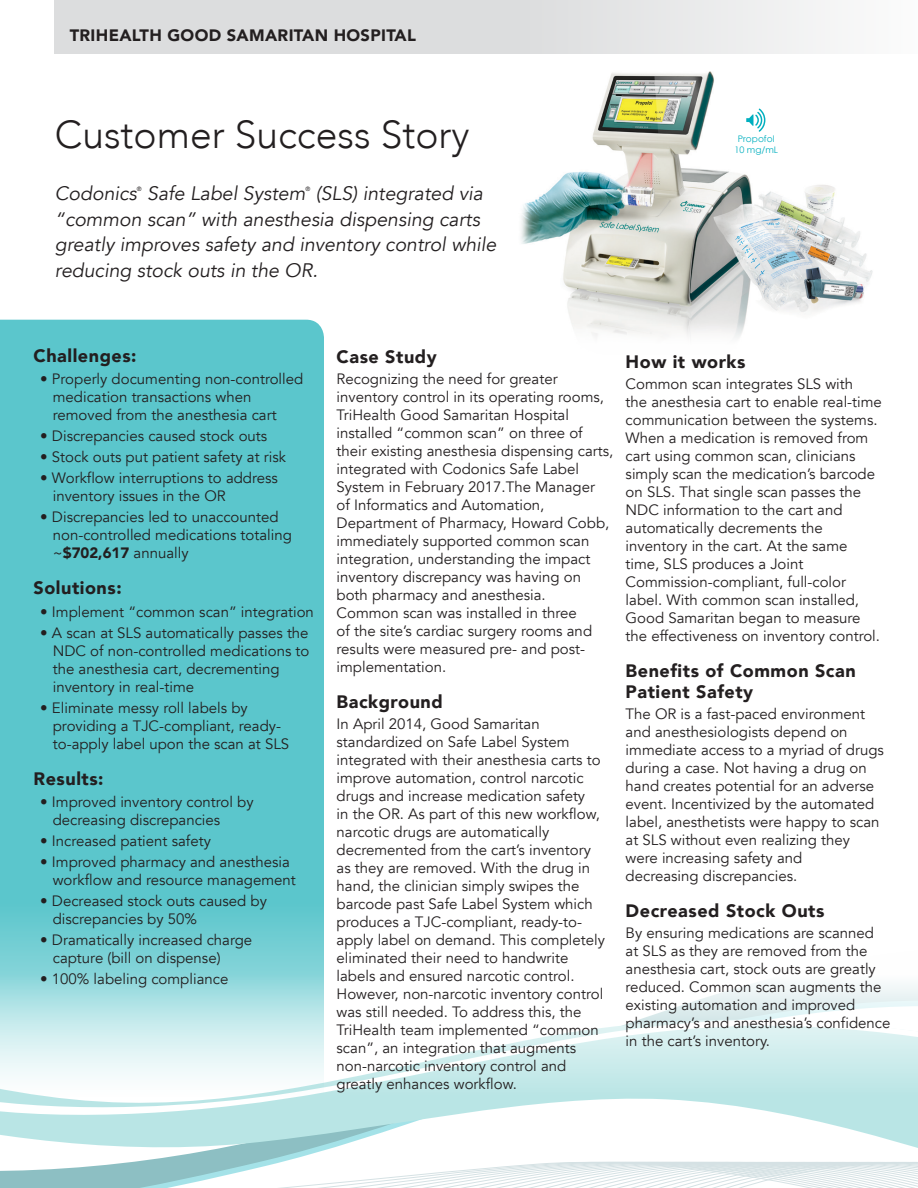
<style>
.page{position:relative;width:918px;height:1188px;background:#fff}
.page>*{position:absolute;margin:0;border:0;box-sizing:border-box;transform-origin:0 0}
.t1{font:300 39px "Avenir";color:#231f20}
.t2{font:italic 19.5px "Avenir";color:#231f20}
.t3{font:900 18px "Avenir";letter-spacing:.03em;color:#231f20}
.t4{font:900 16.5px "Avenir";letter-spacing:.02em;color:#231f20}
.t5{font:15px/18px "Avenir";color:#231f20}
.t6{font:9px "Century Gothic";color:#00afbf}
.t7{font:6.15px "Avenir";color:#231f20}
.s1{font-weight:900}
</style>
<div class="page">
<img style="left:521px;top:71px;width:352px;height:267px">
<div style="left:0;top:320px;width:324px;height:620px;background:#5bc6cc"></div>
<div style="left:54px;top:0;width:864px;height:54px;background:linear-gradient(to right,#d4d5d7,#f2f3f3)"></div>
<div style="left:0;top:940px;width:324px;height:7px;background:#73ced3"></div>
<svg style="left:0;top:947px;width:918px;height:61px"></svg>
<svg style="left:0;top:1008px;width:918px;height:180px"></svg>
<svg style="left:0;top:1014px;width:918px;height:109px"></svg>
<svg style="left:746px;top:109px;width:19px;height:23px"></svg>
<p class="t4" style="left:70px;top:21px;width:348px">TRIHEALTH GOOD SAMARITAN HOSPITAL</p>
<p class="t1" style="left:55px;top:112px;width:416px">Customer Success Story</p>
<p class="t2" style="left:55px;top:182px;width:83px">Codonics</p>
<p class="t7" style="left:137px;top:184px;width:6px">®</p>
<p class="t2" style="left:147px;top:182px;width:160px">Safe Label System</p>
<p class="t7" style="left:305px;top:184px;width:6px">®</p>
<p class="t2" style="left:316px;top:182px;width:169px">(SLS) integrated via</p>
<p class="t2" style="left:55px;top:207px;width:427px">“common scan” with anesthesia dispensing carts</p>
<p class="t2" style="left:55px;top:233px;width:443px">greatly improves safety and inventory control while</p>
<p class="t2" style="left:55px;top:258px;width:264px">reducing stock outs in the OR.</p>
<p class="t6" style="left:738px;top:134px;width:38px">Propofol</p>
<p class="t6" style="left:734px;top:144px;width:45px">10 mg/mL</p>
<p class="t3" style="left:34px;top:340px;width:105px">Challenges:</p>
<p class="t5" style="left:53px;top:370px;width:252px;text-indent:-13px">• Properly documenting non-controlled medication transactions when</p>
<p class="t5" style="left:53px;top:406px;width:225px">removed from the anesthesia cart</p>
<p class="t5" style="left:40px;top:427px;width:228px">• Discrepancies caused stock outs</p>
<p class="t5" style="left:40px;top:448px;width:247px">• Stock outs put patient safety at risk</p>
<p class="t5" style="left:53px;top:469px;width:227px;text-indent:-13px">• Workflow interruptions to address inventory issues in the OR</p>
<p class="t5" style="left:53px;top:508px;width:241px;text-indent:-13px">• Discrepancies led to unaccounted non-controlled medications totaling ~<span class="s1">$702,617</span> annually</p>
<p class="t3" style="left:34px;top:572px;width:90px">Solutions:</p>
<p class="t5" style="left:40px;top:603px;width:275px">• Implement “common scan” integration</p>
<p class="t5" style="left:53px;top:624px;width:258px;text-indent:-13px">• A scan at SLS automatically passes the NDC of non-controlled medications to the anesthesia cart, decrementing inventory in real-time</p>
<p class="t5" style="left:40px;top:699px;width:209px">• Eliminate messy roll labels by</p>
<p class="t5" style="left:53px;top:717px;width:230px">providing a TJC-compliant, ready-</p>
<p class="t5" style="left:53px;top:735px;width:238px">to-apply label upon the scan at SLS</p>
<p class="t3" style="left:34px;top:763px;width:72px">Results:</p>
<p class="t5" style="left:40px;top:793px;width:215px">• Improved inventory control by</p>
<p class="t5" style="left:53px;top:811px;width:169px">decreasing discrepancies</p>
<p class="t5" style="left:40px;top:832px;width:172px">• Increased patient safety</p>
<p class="t5" style="left:53px;top:853px;width:245px;text-indent:-13px">• Improved pharmacy and anesthesia workflow and resource management</p>
<p class="t5" style="left:40px;top:892px;width:228px">• Decreased stock outs caused by</p>
<p class="t5" style="left:53px;top:910px;width:146px">discrepancies by 50%</p>
<p class="t5" style="left:40px;top:931px;width:213px">• Dramatically increased charge</p>
<p class="t5" style="left:53px;top:949px;width:169px">capture (bill on dispense)</p>
<p class="t5" style="left:40px;top:970px;width:190px">• 100% labeling compliance</p>
<p class="t3" style="left:337px;top:341px;width:102px">Case Study</p>
<p class="t5" style="left:337px;top:370px;width:223px">Recognizing the need for greater</p>
<p class="t5" style="left:337px;top:388px;width:269px">inventory control in its operating rooms,<br>TriHealth Good Samaritan Hospital</p>
<p class="t5" style="left:337px;top:424px;width:278px">installed “common scan” on three of their existing anesthesia dispensing carts,</p>
<p class="t5" style="left:337px;top:460px;width:244px">integrated with Codonics Safe Label</p>
<p class="t5" style="left:337px;top:478px;width:260px">System in February 2017.The Manager</p>
<p class="t5" style="left:337px;top:496px;width:209px">of Informatics and Automation,</p>
<p class="t5" style="left:337px;top:514px;width:274px">Department of Pharmacy, Howard Cobb, immediately supported common scan integration, understanding the impact</p>
<p class="t5" style="left:337px;top:568px;width:246px">inventory discrepancy was having on both pharmacy and anesthesia.</p>
<p class="t5" style="left:337px;top:604px;width:257px">Common scan was installed in three of the site’s cardiac surgery rooms and results were measured pre- and post-</p>
<p class="t5" style="left:337px;top:658px;width:111px">implementation.</p>
<p class="t3" style="left:337px;top:686px;width:108px">Background</p>
<p class="t5" style="left:337px;top:715px;width:205px">In April 2014, Good Samaritan</p>
<p class="t5" style="left:337px;top:733px;width:266px">standardized on Safe Label System integrated with their anesthesia carts to improve automation, control narcotic drugs and increase medication safety in the OR. As part of this new workflow, narcotic drugs are automatically</p>
<p class="t5" style="left:337px;top:841px;width:256px">decremented from the cart’s inventory</p>
<p class="t5" style="left:337px;top:859px;width:258px">as they are removed. With the drug in hand, the clinician simply swipes the barcode past Safe Label System which produces a TJC-compliant, ready-to-</p>
<p class="t5" style="left:337px;top:931px;width:270px">apply label on demand. This completely eliminated their need to handwrite</p>
<p class="t5" style="left:337px;top:967px;width:268px">labels and ensured narcotic control.<br>However, non-narcotic inventory control was still needed. To address this, the TriHealth team implemented “common scan”, an integration that augments</p>
<p class="t5" style="left:337px;top:1057px;width:231px">non-narcotic inventory control and</p>
<p class="t5" style="left:337px;top:1075px;width:182px">greatly enhances workflow.</p>
<p class="t3" style="left:626px;top:346px;width:121px">How it works</p>
<p class="t5" style="left:626px;top:375px;width:229px">Common scan integrates SLS with</p>
<p class="t5" style="left:626px;top:393px;width:258px">the anesthesia cart to enable real-time communication between the systems.<br>When a medication is removed from cart using common scan, clinicians</p>
<p class="t5" style="left:626px;top:465px;width:251px">simply scan the medication’s barcode on SLS. That single scan passes the<br>NDC information to the cart and</p>
<p class="t5" style="left:626px;top:519px;width:199px">automatically decrements the</p>
<p class="t5" style="left:626px;top:537px;width:223px">inventory in the cart. At the same</p>
<p class="t5" style="left:626px;top:555px;width:179px">time, SLS produces a Joint</p>
<p class="t5" style="left:626px;top:573px;width:222px">Commission-compliant, full-color</p>
<p class="t5" style="left:626px;top:591px;width:237px">label. With common scan installed,<br>Good Samaritan began to measure</p>
<p class="t5" style="left:626px;top:627px;width:256px">the effectiveness on inventory control.</p>
<p class="t3" style="left:626px;top:655px;width:232px">Benefits of Common Scan</p>
<p class="t3" style="left:626px;top:677px;width:129px">Patient Safety</p>
<p class="t5" style="left:626px;top:705px;width:241px">The OR is a fast-paced environment</p>
<p class="t5" style="left:626px;top:723px;width:223px">and anesthesiologists depend on</p>
<p class="t5" style="left:626px;top:741px;width:260px">immediate access to a myriad of drugs during a case. Not having a drug on hand creates potential for an adverse event. Incentivized by the automated label, anesthetists were happy to scan at SLS without even realizing they</p>
<p class="t5" style="left:626px;top:849px;width:178px">were increasing safety and</p>
<p class="t5" style="left:626px;top:867px;width:173px">decreasing discrepancies.</p>
<p class="t3" style="left:626px;top:896px;width:200px">Decreased Stock Outs</p>
<p class="t5" style="left:626px;top:924px;width:257px">By ensuring medications are scanned at SLS as they are removed from the anesthesia cart, stock outs are greatly reduced. Common scan augments the existing automation and improved</p>
<p class="t5" style="left:626px;top:1014px;width:266px">pharmacy’s and anesthesia’s confidence in the cart’s inventory.</p>
</div>
